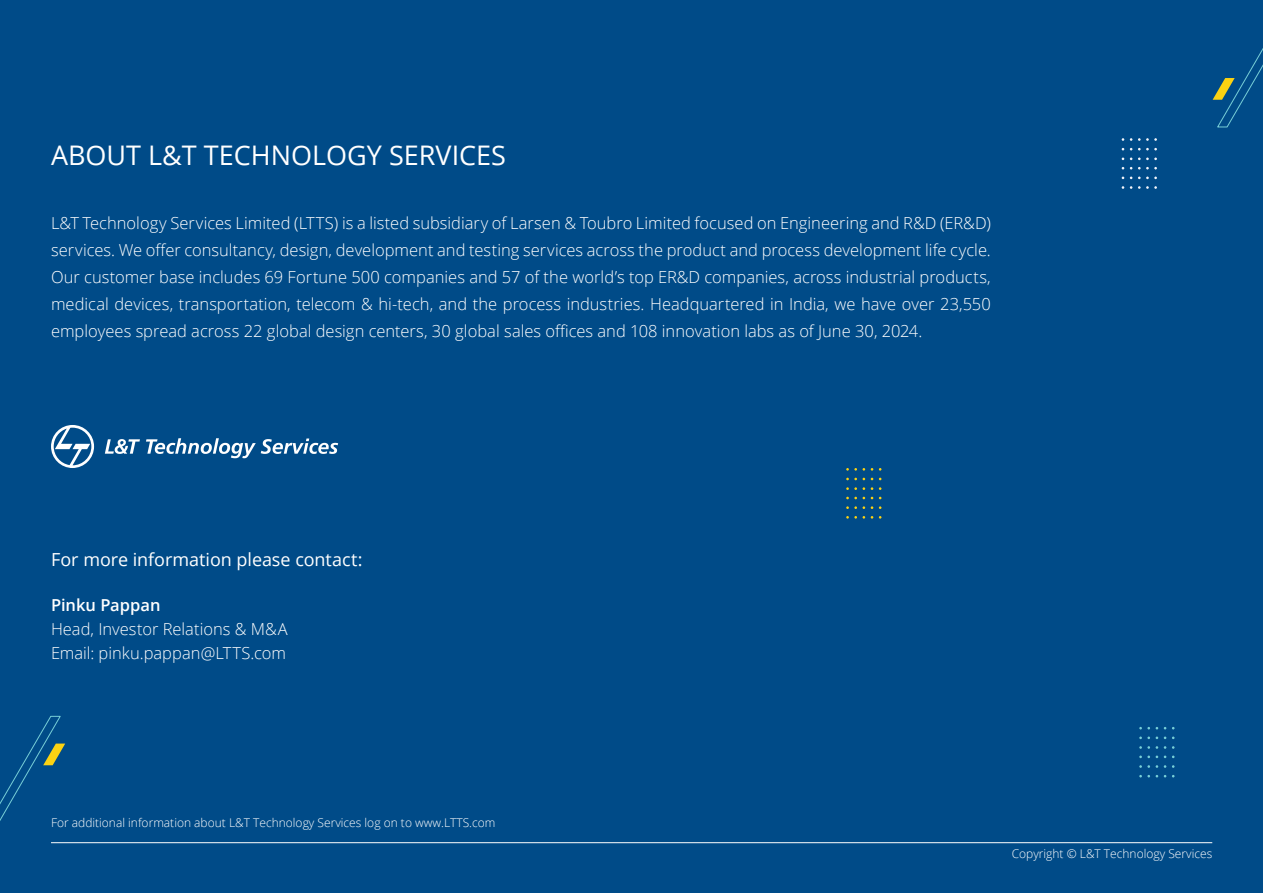
<style>
.page{position:relative;width:1263px;height:893px;background:#004b88}
.page>*{position:absolute;margin:0;border:0;box-sizing:border-box;transform-origin:0 0}
.t1{font:27px "Open Sans";color:#fff}
.t2{font:18px "Open Sans";letter-spacing:-.005em;color:#fff}
.t3{font:300 16.5px/27px "Open Sans";color:#fff;text-align:justify}
.t4{font:600 16.5px "Open Sans";color:#fff}
.t5{font:300 12px "Open Sans";color:#fff}
</style>
<div class="page">
<svg style="left:51px;top:425px;width:43px;height:43px"></svg>
<svg style="left:105px;top:438px;width:233px;height:20px"></svg>
<hr style="left:51px;top:842px;width:1161px;height:1px;background:#fff">
<svg style="left:1146px;top:186px;width:11px;height:3px"></svg>
<svg style="left:1146px;top:177px;width:11px;height:2px"></svg>
<svg style="left:1146px;top:167px;width:11px;height:3px"></svg>
<svg style="left:1146px;top:158px;width:11px;height:2px"></svg>
<svg style="left:1146px;top:148px;width:11px;height:2px"></svg>
<svg style="left:1146px;top:138px;width:11px;height:3px"></svg>
<svg style="left:846px;top:516px;width:19px;height:3px"></svg>
<svg style="left:846px;top:506px;width:19px;height:3px"></svg>
<svg style="left:846px;top:497px;width:19px;height:2px"></svg>
<svg style="left:846px;top:487px;width:19px;height:3px"></svg>
<svg style="left:846px;top:478px;width:19px;height:2px"></svg>
<svg style="left:846px;top:468px;width:19px;height:3px"></svg>
<svg style="left:1139px;top:775px;width:19px;height:2px"></svg>
<svg style="left:1139px;top:765px;width:19px;height:3px"></svg>
<svg style="left:1139px;top:755px;width:19px;height:3px"></svg>
<svg style="left:1139px;top:746px;width:19px;height:3px"></svg>
<svg style="left:1139px;top:736px;width:19px;height:3px"></svg>
<svg style="left:1139px;top:727px;width:19px;height:2px"></svg>
<svg style="left:0;top:716px;width:65px;height:128px"></svg>
<svg style="left:1212px;top:48px;width:51px;height:80px"></svg>
<h1 class="t1" style="left:51px;top:137px;width:457px">ABOUT L&amp;T TECHNOLOGY SERVICES</h1>
<p class="t3" style="left:51px;top:209px;width:941px">L&amp;T Technology Services Limited (LTTS) is a listed subsidiary of Larsen &amp; Toubro Limited focused on Engineering and R&amp;D (ER&amp;D) services. We offer consultancy, design, development and testing services across the product and process development life cycle.<br>Our customer base includes 69 Fortune 500 companies and 57 of the world’s top ER&amp;D companies, across industrial products, medical devices, transportation, telecom &amp; hi-tech, and the process industries. Headquartered in India, we have over 23,550 employees spread across 22 global design centers, 30 global sales offices and 108 innovation labs as of June 30, 2024.</p>
<p class="t2" style="left:51px;top:547px;width:313px">For more information please contact:</p>
<p class="t4" style="left:51px;top:594px;width:111px">Pinku Pappan</p>
<p class="t3" style="left:51px;top:617px;width:238px;line-height:24px">Head, Investor Relations &amp; M&amp;A<br>Email: pinku.pappan@LTTS.com</p>
<p class="t5" style="left:51px;top:815px;width:446px">For additional information about L&amp;T Technology Services log on to www.LTTS.com</p>
<p class="t5" style="left:1012px;top:845px;width:202px">Copyright © L&amp;T Technology Services</p>
</div>
